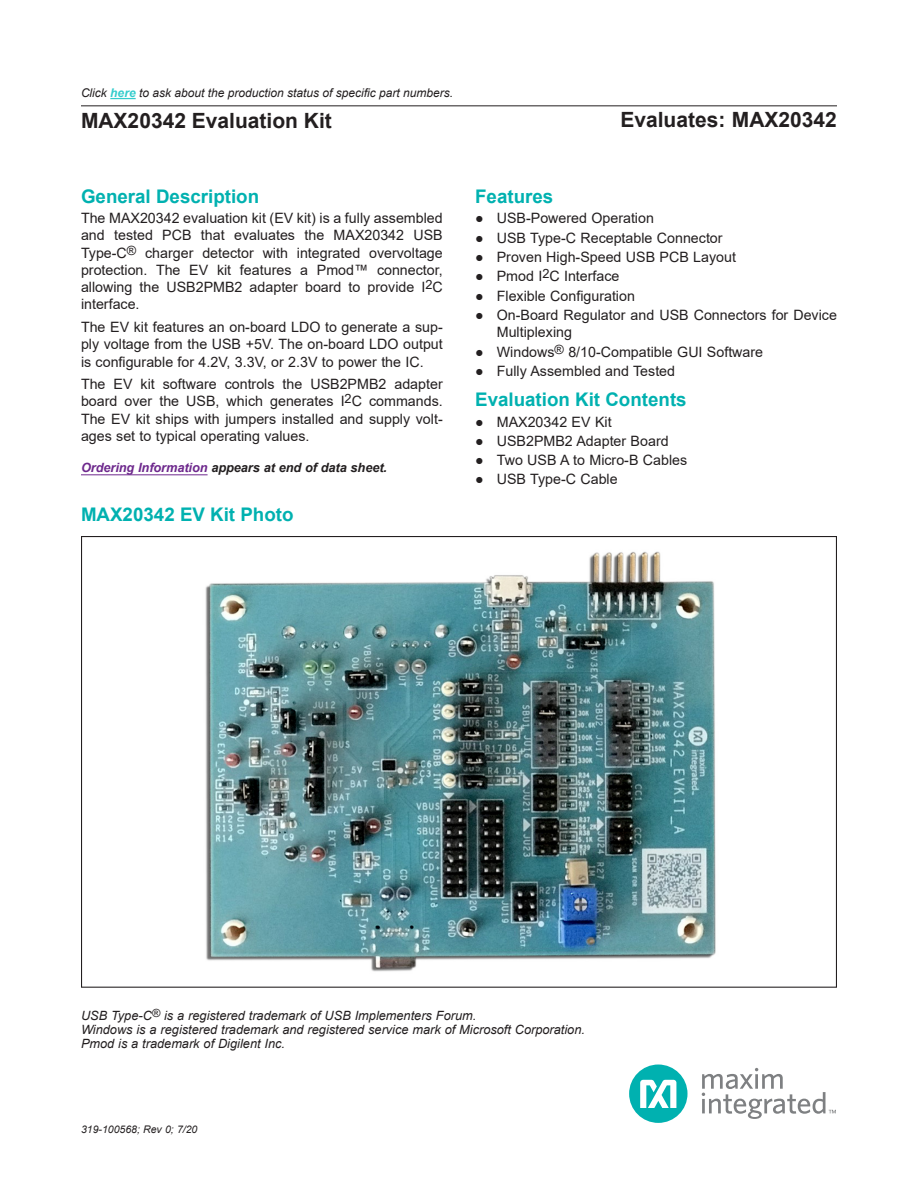
<style>
.page{position:relative;width:918px;height:1188px;background:#fff}
.page>*{position:absolute;margin:0;border:0;box-sizing:border-box;transform-origin:0 0}
.t1{font:700 21px "Arial";color:#231f20}
.H1{font:700 18.75px "Arial";color:#00b1b0}
.Body_Text{font:14.25px/17.2px "Arial";color:#231f20;text-align:justify}
.Caption{font:italic 12.75px/14.4px "Arial";color:#231f20}
.Caption-2{font:italic 700 12.75px "Arial";letter-spacing:-.005em;color:#231f20}
.TAG_LINE{font:italic 12px "Arial";color:#231f20}
.t2{font:italic 10.5px "Arial";color:#231f20}
.s1{font-weight:700;color:#3cc}
.s2{color:#6e298d}
</style>
<div class="page">
<div style="left:629px;top:1065px;width:59px;height:58px;background:#00b1b0;border-radius:50%"></div>
<svg style="left:640px;top:1080px;width:36px;height:28px"></svg>
<svg style="left:702px;top:1068px;width:134px;height:51px"></svg>
<hr style="left:81px;top:105px;width:756px;height:1px;background:#231f20">
<hr style="left:81px;top:474px;width:127px;height:1px;background:#6e298d">
<img style="left:205px;top:551px;width:511px;height:421px">
<svg style="left:110px;top:98px;width:26px;height:1px"></svg>
<p class="TAG_LINE" style="left:81px;top:85px;width:374px">Click <span class="s1">here</span> to ask about the production status of specific part numbers.</p>
<h1 class="t1" style="left:81px;top:106px;width:252px">MAX20342 Evaluation Kit</h1>
<h1 class="t1" style="left:620px;top:105px;width:218px">Evaluates: MAX20342</h1>
<p class="H1" style="left:81px;top:183px;width:180px">General Description</p>
<p class="Body_Text" style="left:81px;top:209px;width:363px">The MAX20342 evaluation kit (EV kit) is a fully assembled and tested PCB that evaluates the MAX20342 USB Type-C<sup>®</sup> charger detector with integrated overvoltage protection. The EV kit features a Pmod™ connector, allowing the USB2PMB2 adapter board to provide I<sup>2</sup>C interface.</p>
<p class="Body_Text" style="left:81px;top:318px;width:363px">The EV kit features an on-board LDO to generate a sup&shy;ply voltage from the USB +5V. The on-board LDO output is configurable for 4.2V, 3.3V, or 2.3V to power the IC.</p>
<p class="Body_Text" style="left:81px;top:375px;width:363px">The EV kit software controls the USB2PMB2 adapter board over the USB, which generates I<sup>2</sup>C commands.<br>The EV kit ships with jumpers installed and supply volt&shy;ages set to typical operating values.</p>
<p class="Caption-2" style="left:81px;top:459px;width:308px"><span class="s2">Ordering Information</span> appears at end of data sheet.</p>
<p class="H1" style="left:81px;top:501px;width:214px">MAX20342 EV Kit Photo</p>
<p class="H1" style="left:475px;top:183px;width:80px">Features</p>
<p class="Body_Text" style="left:475px;top:209px;width:180px">● USB-Powered Operation</p>
<p class="Body_Text" style="left:475px;top:229px;width:249px">● USB Type-C Receptable Connector</p>
<p class="Body_Text" style="left:475px;top:248px;width:262px">● Proven High-Speed USB PCB Layout</p>
<p class="Body_Text" style="left:475px;top:268px;width:146px">● Pmod I<sup>2</sup>C Interface</p>
<p class="Body_Text" style="left:475px;top:287px;width:161px">● Flexible Configuration</p>
<p class="Body_Text" style="left:497px;top:306px;width:342px;text-indent:-22px">● On-Board Regulator and USB Connectors for Device<br>Multiplexing</p>
<p class="Body_Text" style="left:475px;top:343px;width:289px">● Windows<sup>®</sup> 8/10-Compatible GUI Software</p>
<p class="Body_Text" style="left:475px;top:363px;width:201px">● Fully Assembled and Tested</p>
<p class="H1" style="left:475px;top:387px;width:213px">Evaluation Kit Contents</p>
<p class="Body_Text" style="left:475px;top:413px;width:138px">● MAX20342 EV Kit</p>
<p class="Body_Text" style="left:475px;top:432px;width:195px">● USB2PMB2 Adapter Board</p>
<p class="Body_Text" style="left:475px;top:451px;width:214px">● Two USB A to Micro-B Cables</p>
<p class="Body_Text" style="left:475px;top:471px;width:144px">● USB Type-C Cable</p>
<p class="Caption" style="left:81px;top:1008px;width:506px">USB Type-C<sup>®</sup> is a registered trademark of USB Implementers Forum.<br>Windows is a registered trademark and registered service mark of Microsoft Corporation.<br>Pmod is a trademark of Digilent Inc.</p>
<p class="t2" style="left:81px;top:1122px;width:118px">319-100568; Rev 0; 7/20</p>
</div>
